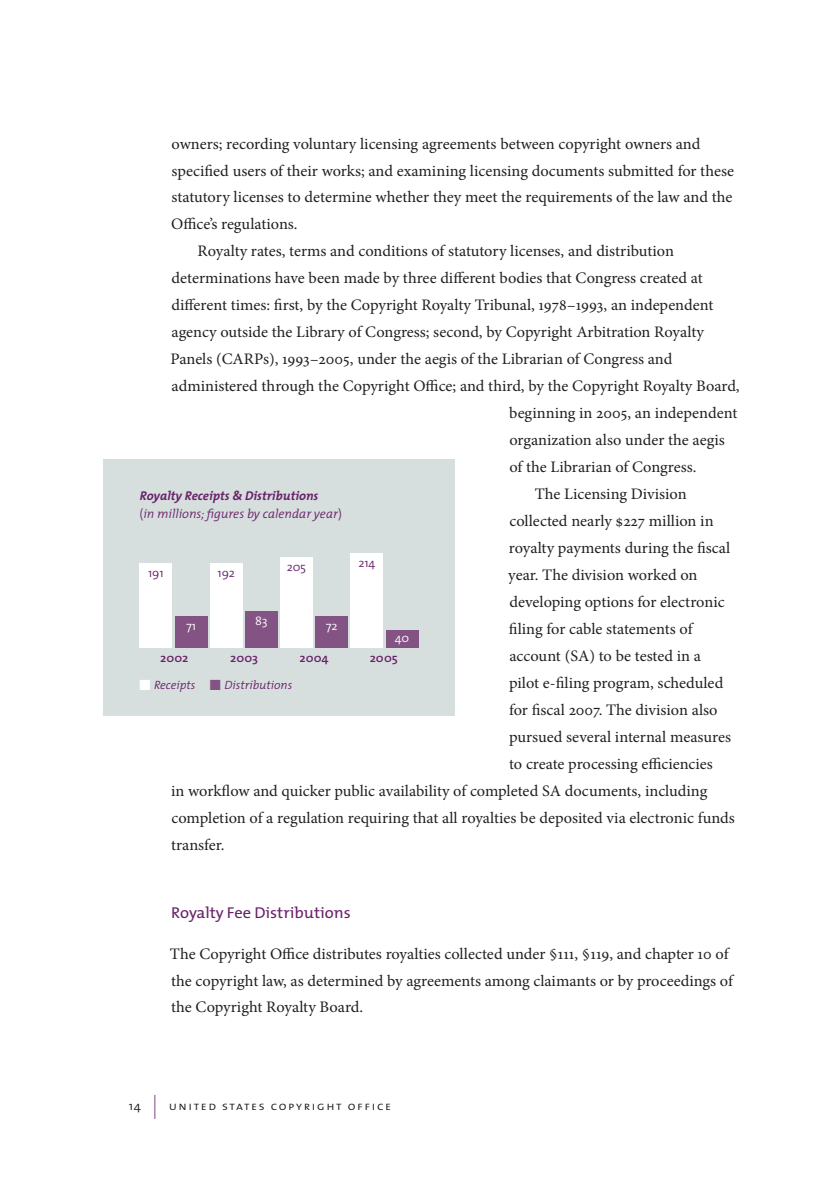
<style>
.page{position:relative;width:837px;height:1188px;background:#fff}
.page>*{position:absolute;margin:0;border:0;box-sizing:border-box;transform-origin:0 0}
.Body___Main{font:16.05px/27px "Minion Pro";color:#231f20}
.Body___1st{font:16.05px/27px "Minion Pro";color:#231f20}
.Head___C{font:15.75px "The Mix";color:#69226a;scale:1.05 1}
.Body___1st-2{font:italic 300 12.75px/18px "The Mix";color:#69226a}
.t1{font:12px "The Mix Semi Light Caps";letter-spacing:.125em;color:#231f20;scale:1.08 1}
.Body___1st-3{font:italic 300 12px "The Mix";color:#69226a}
.Body___1st-4{font:600 12px "The Mix";color:#69226a;scale:1.08 1}
.t2{font:300 12px "The Mix";color:#69226a;scale:1.05 1}
.t3{font:300 12px "The Mix";color:#fff;scale:1.05 1}
.s1{font-weight:700}
.s2{font-style:normal}
.s3{font-family:"The Mix Semi Light Expert";font-weight:400;font-style:normal;font-size:15px;color:#fff}
.s4{font-family:"The Mix Semi Light Expert";font-weight:400;font-style:normal;font-size:15px;color:#835383}
.s5{font-family:"The Mix";font-weight:300}
.s6{font-family:"The Mix";font-weight:300;font-size:24px;color:#69226a}
</style>
<div class="page">
<div style="left:104px;top:459px;width:351px;height:257px;background:#d7dfde"></div>
<div style="left:140px;top:564px;width:32px;height:84px;background:#fff"></div>
<div style="left:175px;top:616px;width:33px;height:32px;background:#835383"></div>
<div style="left:210px;top:564px;width:33px;height:84px;background:#fff"></div>
<div style="left:245px;top:611px;width:33px;height:37px;background:#835383"></div>
<div style="left:280px;top:557px;width:33px;height:91px;background:#fff"></div>
<div style="left:315px;top:616px;width:33px;height:32px;background:#835383"></div>
<div style="left:350px;top:554px;width:33px;height:94px;background:#fff"></div>
<div style="left:386px;top:630px;width:32px;height:18px;background:#835383"></div>
<p class="Body___Main" style="left:171px;top:130px;width:565px">owners; recording voluntary licensing agreements between copyright owners and specified users of their works; and examining licensing documents submitted for these statutory licenses to determine whether they meet the requirements of the law and the Office’s regulations.</p>
<p class="Body___Main" style="left:198px;top:238px;width:478px">Royalty rates, terms and conditions of statutory licenses, and distribution</p>
<p class="Body___Main" style="left:172px;top:265px;width:533px">determinations have been made by three different bodies that Congress created at</p>
<p class="Body___Main" style="left:172px;top:292px;width:543px">different times: first, by the Copyright Royalty Tribunal, 1978–1993, an independent</p>
<p class="Body___Main" style="left:172px;top:319px;width:534px">agency outside the Library of Congress; second, by Copyright Arbitration Royalty</p>
<p class="Body___Main" style="left:171px;top:346px;width:503px">Panels (CARPs), 1993–2005, under the aegis of the Librarian of Congress and</p>
<p class="Body___Main" style="left:172px;top:373px;width:570px">administered through the Copyright Office; and third, by the Copyright Royalty Board,</p>
<p class="Body___Main" style="left:509px;top:400px;width:230px">beginning in 2005, an independent</p>
<p class="Body___Main" style="left:509px;top:427px;width:217px">organization also under the aegis</p>
<p class="Body___Main" style="left:509px;top:454px;width:188px">of the Librarian of Congress.</p>
<p class="Body___Main" style="left:535px;top:481px;width:153px">The Licensing Division</p>
<p class="Body___Main" style="left:509px;top:508px;width:206px">collected nearly $227 million in</p>
<p class="Body___Main" style="left:509px;top:535px;width:223px">royalty payments during the fiscal</p>
<p class="Body___Main" style="left:508px;top:562px;width:191px">year. The division worked on</p>
<p class="Body___Main" style="left:509px;top:589px;width:217px">developing options for electronic</p>
<p class="Body___Main" style="left:509px;top:616px;width:187px">filing for cable statements of</p>
<p class="Body___Main" style="left:509px;top:643px;width:193px">account (SA) to be tested in a</p>
<p class="Body___Main" style="left:509px;top:670px;width:216px">pilot e-filing program, scheduled</p>
<p class="Body___Main" style="left:509px;top:697px;width:210px">for fiscal 2007. The division also</p>
<p class="Body___Main" style="left:509px;top:724px;width:223px">pursued several internal measures</p>
<p class="Body___Main" style="left:509px;top:751px;width:205px">to create processing efficiencies</p>
<p class="Body___Main" style="left:171px;top:778px;width:538px">in workflow and quicker public availability of completed SA documents, including</p>
<p class="Body___Main" style="left:172px;top:805px;width:565px">completion of a regulation requiring that all royalties be deposited via electronic funds</p>
<p class="Body___Main" style="left:171px;top:832px;width:55px">transfer.</p>
<p class="Body___1st-2" style="left:139px;top:486px;width:204px"><span class="s1">Royalty Receipts &amp; Distributions<br></span><span class="s2">(</span>in millions; figures by calendar year<span class="s2">)</span></p>
<p class="t2" style="left:358px;top:553px;width:12px">214</p>
<p class="t2" style="left:287px;top:557px;width:19px">205</p>
<p class="t2" style="left:218px;top:563px;width:18px">19 2</p>
<p class="t2" style="left:148px;top:563px;width:6px">191</p>
<p class="t3" style="left:255px;top:611px;width:12px">83</p>
<p class="t3" style="left:326px;top:616px;width:13px">72</p>
<p class="t3" style="left:186px;top:616px;width:10px">71</p>
<p class="t3" style="left:395px;top:628px;width:15px">40</p>
<p class="Body___1st-4" style="left:160px;top:647px;width:28px">2002</p>
<p class="Body___1st-4" style="left:230px;top:647px;width:27px">2003</p>
<p class="Body___1st-4" style="left:300px;top:647px;width:28px">2004</p>
<p class="Body___1st-4" style="left:370px;top:647px;width:28px">2005</p>
<p class="Body___1st-3" style="left:138px;top:674px;width:155px"><span class="s3">ó</span> Receipts <span class="s4">ó</span> Distributions</p>
<p class="Head___C" style="left:171px;top:900px;width:172px">Royalty Fee Distributions</p>
<p class="Body___1st" style="left:170px;top:940px;width:566px">The Copyright Office distributes royalties collected under §111, §119, and chapter 10 of the copyright law, as determined by agreements among claimants or by proceedings of the Copyright Royalty Board.</p>
<p class="t1" style="left:129px;top:1096px;width:244px"><span class="s5">14</span> <span class="s6">|</span> united states copyright office</p>
</div>
